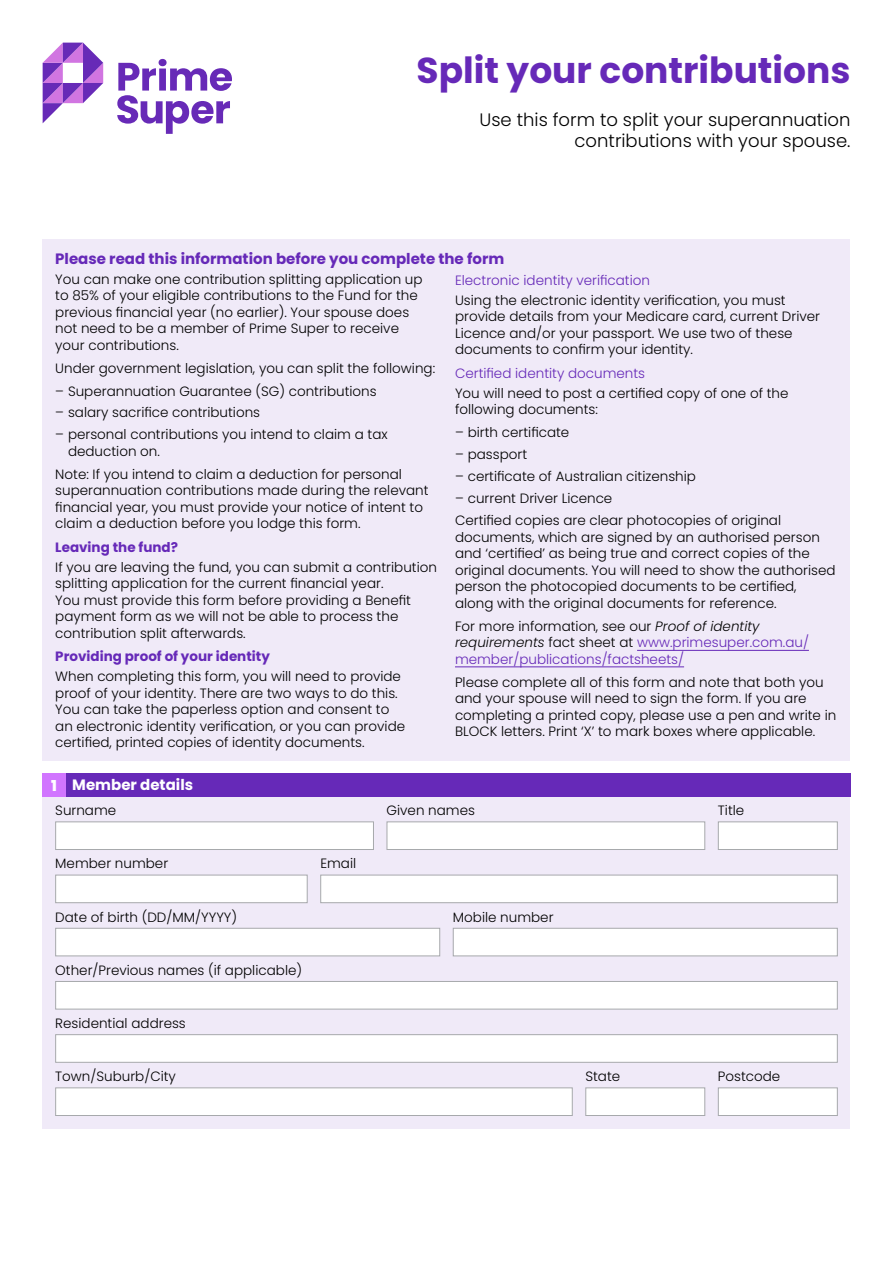
<style>
.page{position:relative;width:893px;height:1263px;background:#fff}
.page>*{position:absolute;margin:0;border:0;box-sizing:border-box;transform-origin:0 0}
.t1{font:700 36px "Poppins";color:#6629b8}
.t2{font:300 18px/21.8px "Poppins";color:#000;text-align:right}
.t3{font:700 15px "Poppins";color:#6629b8}
.t4{font:700 15px "Poppins";color:#fff}
.t5{font:300 13.5px/16.5px "Poppins";color:#000}
.t6{font:300 13.5px/16.5px "Poppins";color:#6629b8}
.t7{font:700 13.5px "Poppins";color:#6629b8}
.s1{color:#000}
.s2{font-style:italic;color:#000}
.s3{font-weight:800}
</style>
<div class="page">
<div style="left:43px;top:797px;width:807px;height:331px;background:#f0eaf8"></div>
<div style="left:55px;top:821px;width:319px;height:29px;background:#fff;border:1px solid #a7a9ac"></div>
<div style="left:387px;top:821px;width:318px;height:29px;background:#fff;border:1px solid #a7a9ac"></div>
<div style="left:55px;top:981px;width:783px;height:28px;background:#fff;border:1px solid #a7a9ac"></div>
<div style="left:55px;top:1034px;width:783px;height:29px;background:#fff;border:1px solid #a7a9ac"></div>
<div style="left:55px;top:1087px;width:518px;height:29px;background:#fff;border:1px solid #a7a9ac"></div>
<div style="left:55px;top:875px;width:253px;height:28px;background:#fff;border:1px solid #a7a9ac"></div>
<div style="left:320px;top:875px;width:518px;height:28px;background:#fff;border:1px solid #a7a9ac"></div>
<div style="left:55px;top:928px;width:385px;height:28px;background:#fff;border:1px solid #a7a9ac"></div>
<div style="left:453px;top:928px;width:385px;height:28px;background:#fff;border:1px solid #a7a9ac"></div>
<div style="left:585px;top:1087px;width:120px;height:29px;background:#fff;border:1px solid #a7a9ac"></div>
<div style="left:718px;top:1087px;width:120px;height:29px;background:#fff;border:1px solid #a7a9ac"></div>
<div style="left:718px;top:821px;width:120px;height:29px;background:#fff;border:1px solid #a7a9ac"></div>
<div style="left:43px;top:239px;width:807px;height:521px;background:#f0eaf8"></div>
<hr style="left:637px;top:650px;width:172px;height:1px;background:#6629b8">
<hr style="left:455px;top:667px;width:229px;height:1px;background:#6629b8">
<div style="left:43px;top:773px;width:23px;height:24px;background:#d175ff"></div>
<div style="left:66px;top:773px;width:784px;height:24px;background:#6629b8"></div>
<svg style="left:43px;top:43px;width:60px;height:80px"></svg>
<svg style="left:117px;top:59px;width:115px;height:75px"></svg>
<h1 class="t1" style="left:416px;top:50px;width:435px">Split your contributions</h1>
<h2 class="t2" style="left:479px;top:108px;width:372px">Use this form to split your superannuation contributions with your spouse.</h2>
<p class="t3" style="left:55px;top:250px;width:451px">Please read this information before you complete the form</p>
<p class="t5" style="left:55px;top:271px;width:369px">You can make one contribution splitting application up to 85% of your eligible contributions to the Fund for the previous financial year (no earlier). Your spouse does not need to be a member of Prime Super to receive your contributions.</p>
<p class="t5" style="left:55px;top:360px;width:381px">Under government legislation, you can split the following:</p>
<p class="t5" style="left:55px;top:383px;width:323px">– Superannuation Guarantee (SG) contributions</p>
<p class="t5" style="left:55px;top:404px;width:206px">– salary sacrifice contributions</p>
<p class="t5" style="left:68px;top:426px;width:321px;text-indent:-13px">– personal contributions you intend to claim a tax deduction on.</p>
<p class="t5" style="left:55px;top:466px;width:375px">Note: If you intend to claim a deduction for personal superannuation contributions made during the relevant financial year, you must provide your notice of intent to claim a deduction before you lodge this form.</p>
<p class="t7" style="left:55px;top:539px;width:124px">Leaving the fund?</p>
<p class="t5" style="left:55px;top:559px;width:383px">If you are leaving the fund, you can submit a contribution splitting application for the current financial year.<br>You must provide this form before providing a Benefit payment form as we will not be able to process the contribution split afterwards.</p>
<p class="t7" style="left:55px;top:649px;width:216px">Providing proof of your identity</p>
<p class="t5" style="left:55px;top:668px;width:351px">When completing this form, you will need to provide proof of your identity. There are two ways to do this.<br>You can take the paperless option and consent to an electronic identity verification, or you can provide certified, printed copies of identity documents.</p>
<p class="t6" style="left:455px;top:272px;width:197px">Electronic identity verification</p>
<p class="t5" style="left:455px;top:292px;width:367px">Using the electronic identity verification, you must provide details from your Medicare card, current Driver Licence and/or your passport. We use two of these documents to confirm your identity.</p>
<p class="t6" style="left:455px;top:365px;width:192px">Certified identity documents</p>
<p class="t5" style="left:455px;top:385px;width:335px">You will need to post a certified copy of one of the following documents:</p>
<p class="t5" style="left:455px;top:424px;width:116px">– birth certificate</p>
<p class="t5" style="left:455px;top:446px;width:74px">– passport</p>
<p class="t5" style="left:455px;top:468px;width:243px">– certificate of Australian citizenship</p>
<p class="t5" style="left:455px;top:486px;width:328px;line-height:23px">– current Driver Licence<br>Certified copies are clear photocopies of original</p>
<p class="t5" style="left:455px;top:529px;width:382px">documents, which are signed by an authorised person and ‘certified’ as being true and correct copies of the original documents. You will need to show the authorised person the photocopied documents to be certified, along with the original documents for reference.</p>
<p class="t6" style="left:455px;top:618px;width:355px"><span class="s1">For more information, see our</span> <span class="s2">Proof of identity requirements</span> <span class="s1">fact sheet at</span> www.primesuper.com.au/ member/publications/factsheets/</p>
<p class="t5" style="left:455px;top:674px;width:383px">Please complete all of this form and note that both you and your spouse will need to sign the form. If you are completing a printed copy, please use a pen and write in BLOCK letters. Print ‘X’ to mark boxes where applicable.</p>
<p class="t4" style="left:51px;top:776px;width:143px"><span class="s3">1</span> Member details</p>
<p class="t5" style="left:55px;top:802px;width:63px">Surname</p>
<p class="t5" style="left:387px;top:802px;width:90px">Given names</p>
<p class="t5" style="left:55px;top:855px;width:114px">Member number</p>
<p class="t5" style="left:320px;top:855px;width:37px">Email</p>
<p class="t5" style="left:55px;top:908px;width:183px">Date of birth (DD/MM/YYYY)</p>
<p class="t5" style="left:453px;top:908px;width:102px">Mobile number</p>
<p class="t5" style="left:55px;top:962px;width:248px">Other/Previous names (if applicable)</p>
<p class="t5" style="left:55px;top:1015px;width:132px">Residential address</p>
<p class="t5" style="left:718px;top:802px;width:28px">Title</p>
<p class="t5" style="left:55px;top:1068px;width:122px">Town/Suburb/City</p>
<p class="t5" style="left:585px;top:1068px;width:36px">State</p>
<p class="t5" style="left:718px;top:1068px;width:64px">Postcode</p>
</div>
